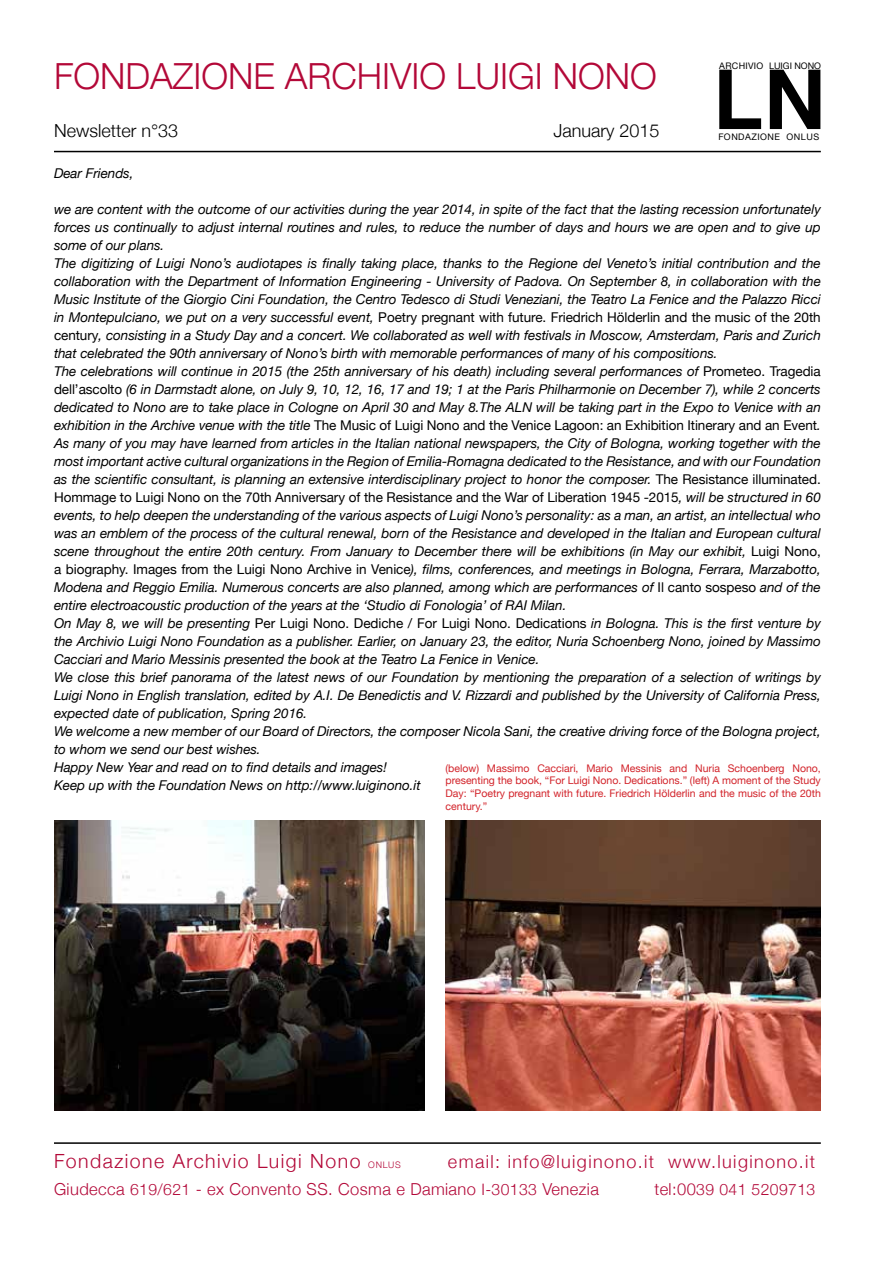
<style>
.page{position:relative;width:893px;height:1263px;background:#fff}
.page>*{position:absolute;margin:0;border:0;box-sizing:border-box;transform-origin:0 0}
.t1{font:700 82.5px "Helvetica";color:#000}
.t2{font:300 36px "Helvetica Neue";color:#b30838}
.t3{font:300 19.5px "Helvetica Neue";letter-spacing:.075em;color:#b30838}
.t4{font:300 18px "Helvetica Neue";letter-spacing:.075em;color:#b30838}
.t5{font:300 18px "Helvetica Neue";color:#000}
.t6{font:300 16.5px "Helvetica Neue";letter-spacing:.025em;color:#b30838}
.t7{font:300 15.75px "Helvetica Neue";letter-spacing:.025em;color:#b30838}
.t8{font:italic 13.5px/18px "Helvetica Neue";letter-spacing:-.005em;color:#000}
.t9{font:10.5px/12.6px "Helvetica Neue";color:#d2232a;text-align:justify}
.t10{font:9px "Helvetica Neue";letter-spacing:.015em;color:#000}
.t11{font:9px "Helvetica Neue";letter-spacing:.055em;color:#000}
.s1{font-style:normal}
.s2{font-size:9px}
.s3{font-size:15.75px}
.s4{font-size:16.5px}
</style>
<div class="page">
<hr style="left:54px;top:1142px;width:767px;height:2px;background:#000">
<hr style="left:54px;top:151px;width:767px;height:1px;background:#000">
<img style="left:446px;top:820px;width:375px;height:290px">
<img style="left:54px;top:820px;width:370px;height:290px">
<h2 class="t2" style="left:54px;top:47px;width:604px">FONDAZIONE ARCHIVIO LUIGI NONO</h2>
<h3 class="t5" style="left:54px;top:116px;width:126px">Newsletter n°33</h3>
<h3 class="t5" style="left:554px;top:116px;width:108px">January 2015</h3>
<p class="t10" style="left:719px;top:59px;width:103px">ARCHIVIO LUIGI NONO</p>
<h1 class="t1" style="left:713px;top:33px;width:114px">LN</h1>
<p class="t11" style="left:718px;top:130px;width:102px">FONDAZIONE ONLUS</p>
<p class="t8" style="left:54px;top:165px;width:81px">Dear Friends,</p>
<p class="t8" style="left:54px;top:201px;width:768px">we are content with the outcome of our activities during the year 2014, in spite of the fact that the lasting recession unfortunately forces us continually to adjust internal routines and rules, to reduce the number of days and hours we are open and to give up some of our plans.<br>The digitizing of Luigi Nono’s audiotapes is finally taking place, thanks to the Regione del Veneto’s initial contribution and the collaboration with the Department of Information Engineering - University of Padova. On September 8, in collaboration with the Music Institute of the Giorgio Cini Foundation, the Centro Tedesco di Studi Veneziani, the Teatro La Fenice and the Palazzo Ricci in Montepulciano, we put on a very successful event, <span class="s1">Poetry pregnant with future. Friedrich Hölderlin and the music of the 20th century</span>, consisting in a Study Day and a concert. We collaborated as well with festivals in Moscow, Amsterdam, Paris and Zurich that celebrated the 90th anniversary of Nono’s birth with memorable performances of many of his compositions.<br>The celebrations will continue in 2015 (the 25th anniversary of his death) including several performances of <span class="s1">Prometeo. Tragedia dell’ascolto</span> (6 in Darmstadt alone, on July 9, 10, 12, 16, 17 and 19; 1 at the Paris Philharmonie on December 7), while 2 concerts dedicated to Nono are to take place in Cologne on April 30 and May 8.The ALN will be taking part in the Expo to Venice with an exhibition in the Archive venue with the title <span class="s1">The Music of Luigi Nono and the Venice Lagoon: an Exhibition Itinerary and an Event</span>.<br>As many of you may have learned from articles in the Italian national newspapers, the City of Bologna, working together with the most important active cultural organizations in the Region of Emilia-Romagna dedicated to the Resistance, and with our Foundation as the scientific consultant, is planning an extensive interdisciplinary project to honor the composer. <span class="s1">The Resistance illuminated.<br>Hommage to Luigi Nono on the 70th Anniversary of the Resistance and the War of Liberation 1945 -2015</span>, will be structured in 60 events, to help deepen the understanding of the various aspects of Luigi Nono’s personality: as a man, an artist, an intellectual who was an emblem of the process of the cultural renewal, born of the Resistance and developed in the Italian and European cultural scene throughout the entire 20th century. From January to December there will be exhibitions (in May our exhibit, <span class="s1">Luigi Nono, a biography. Images from the Luigi Nono Archive in Venice</span>), films, conferences, and meetings in Bologna, Ferrara, Marzabotto, Modena and Reggio Emilia. Numerous concerts are also planned, among which are performances of <span class="s1">Il canto sospeso</span> and of the entire electroacoustic production of the years at the ‘Studio di Fonologia’ of RAI Milan.<br>On May 8, we will be presenting <span class="s1">Per Luigi Nono. Dediche / For Luigi Nono. Dedications</span> in Bologna. This is the first venture by the Archivio Luigi Nono Foundation as a publisher. Earlier, on January 23, the editor, Nuria Schoenberg Nono, joined by Massimo Cacciari and Mario Messinis presented the book at the Teatro La Fenice in Venice.<br>We close this brief panorama of the latest news of our Foundation by mentioning the preparation of a selection of writings by Luigi Nono in English translation, edited by A.I. De Benedictis and V. Rizzardi and published by the University of California Press, expected date of publication, Spring 2016.<br>We welcome a new member of our Board of Directors, the composer Nicola Sani, the creative driving force of the Bologna project, to whom we send our best wishes.<br>Happy New Year and read on to find details and images!<br>Keep up with the Foundation News on http://www.luiginono.it</p>
<p class="t9" style="left:446px;top:762px;width:377px">(below) Massimo Cacciari, Mario Messinis and Nuria Schoenberg Nono, presenting the book, “For Luigi Nono. Dedications.” (left) A moment of the Study Day: “Poetry pregnant with future. Friedrich Hölderlin and the music of the 20th century.”</p>
<h3 class="t3" style="left:54px;top:1145px;width:348px">Fondazione Archivio Luigi Nono <span class="s2">ONLUS</span></h3>
<h3 class="t4" style="left:448px;top:1147px;width:369px">email: info@luiginono.it www.luiginono.it</h3>
<p class="t6" style="left:54px;top:1176px;width:546px">Giudecca <span class="s3">619/621</span> - ex Convento SS. Cosma e Damiano <span class="s3">I-30133</span> Venezia</p>
<p class="t7" style="left:654px;top:1177px;width:162px"><span class="s4">tel:00</span>39 041 5209713</p>
</div>
